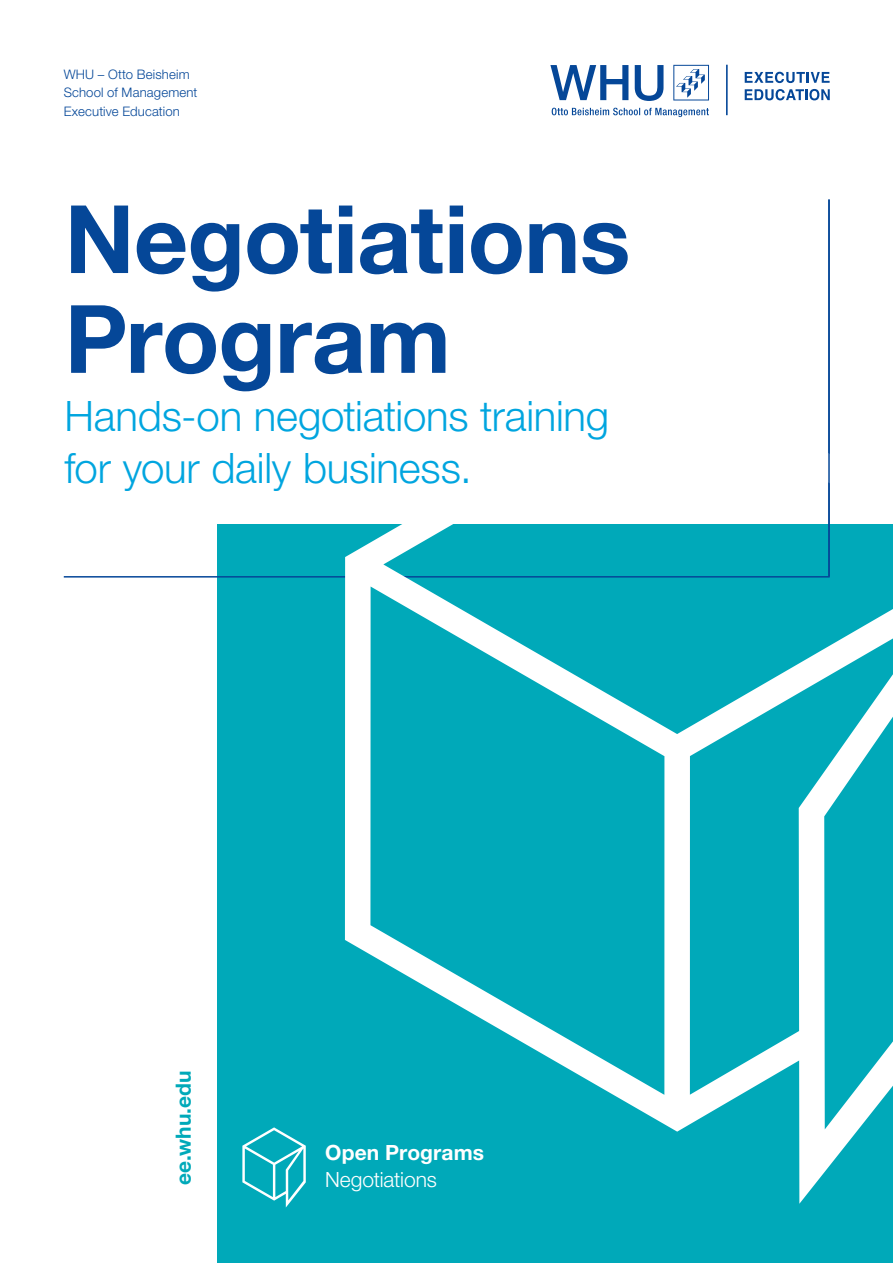
<style>
.page{position:relative;width:893px;height:1263px;background:#fff}
.page>*{position:absolute;margin:0;border:0;box-sizing:border-box;transform-origin:0 0}
.t1{font:700 94.5px/99.8px "Helvetica Neue LT Std";letter-spacing:-.01em;color:#054798}
.t2{font:300 42px/52.5px "Helvetica Neue LT Std";letter-spacing:-.005em;color:#00a5df}
.t3{font:700 21px "Helvetica Neue LT Std";letter-spacing:.005em;color:#fff}
.t4{font:300 21px "Helvetica Neue LT Std";letter-spacing:-.005em;color:#fff}
.t5{font:700 21px "Helvetica Neue LT Std";letter-spacing:.01em;color:#00a9b9}
.t6{font:300 13.2px/18.3px "Helvetica Neue LT Std";letter-spacing:.01em;color:#054798}
</style>
<div class="page">
<div style="left:217px;top:525px;width:676px;height:738px;background:#00a9b9"></div>
<hr style="left:726px;top:65px;width:2px;height:50px;background:#054798">
<svg style="left:550px;top:65px;width:159px;height:52px"></svg>
<svg style="left:745px;top:72px;width:85px;height:11px"></svg>
<svg style="left:745px;top:89px;width:85px;height:11px"></svg>
<svg style="left:242px;top:1127px;width:64px;height:80px"></svg>
<hr style="left:64px;top:576px;width:766px;height:2px;background:#054798">
<svg style="left:345px;top:524px;width:548px;height:680px"></svg>
<svg style="left:827px;top:199px;width:4px;height:378px"></svg>
<p class="t6" style="left:64px;top:65px;width:135px">WHU – Otto Beisheim<br>School of Management<br>Executive Education</p>
<h1 class="t1" style="left:65px;top:187px;width:567px">Negotiations<br>Program</h1>
<h2 class="t2" style="left:65px;top:388px;width:546px">Hands-on negotiations training for your daily business.</h2>
<h3 class="t5" style="left:170px;top:1185px;width:116px;rotate:-90deg">ee.whu.edu</h3>
<h3 class="t3" style="left:325px;top:1140px;width:160px">Open Programs</h3>
<h3 class="t4" style="left:325px;top:1166px;width:113px">Negotiations</h3>
</div>
